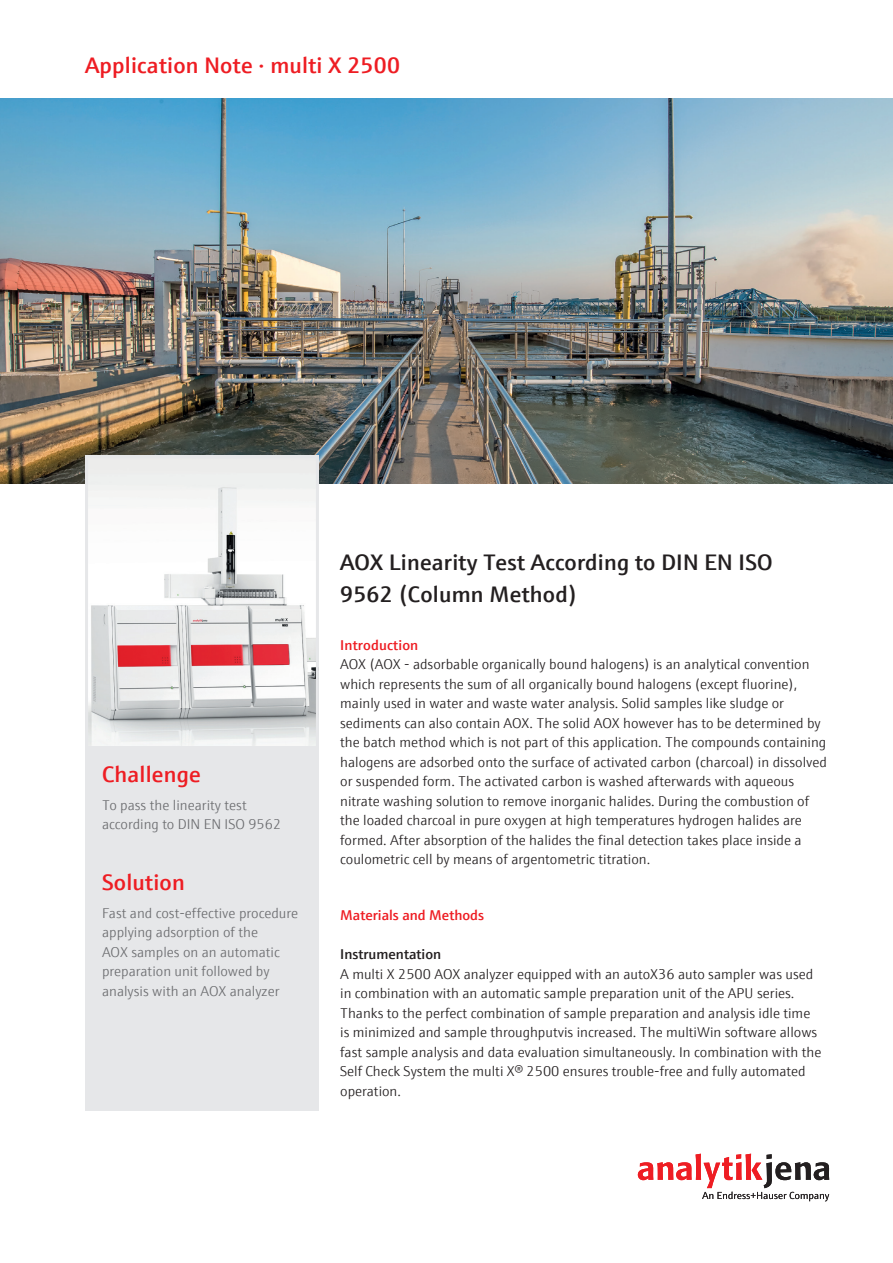
<style>
.page{position:relative;width:893px;height:1263px;background:#fff}
.page>*{position:absolute;margin:0;border:0;box-sizing:border-box;transform-origin:0 0}
.t1{font:600 22.5px/32.4px "E+H Sans";letter-spacing:.01em;color:#231f20}
.t2{font:600 22.5px "E+H Sans";letter-spacing:.01em;color:#ee1d23}
.t3{font:300 14.25px/19.5px "E+H Sans";color:#231f20}
.t4{font:300 14.25px/19.5px "E+H Sans";color:#6c6d70}
.t5{font:600 14.25px "E+H Sans";color:#ee1d23}
.t6{font:600 14.25px "E+H Sans";color:#231f20}
</style>
<div class="page">
<img style="left:0;top:99px;width:893px;height:385px">
<img style="left:89px;top:459px;width:226px;height:288px">
<div style="left:85px;top:455px;width:234px;height:299px;border:3px solid #e6e7e9"></div>
<div style="left:85px;top:747px;width:234px;height:364px;background:#e6e7e9"></div>
<svg style="left:638px;top:1154px;width:191px;height:47px"></svg>
<h1 class="t2" style="left:85px;top:48px;width:316px">Application Note · multi X 2500</h1>
<h1 class="t2" style="left:102px;top:757px;width:100px">Challenge</h1>
<p class="t4" style="left:102px;top:794px;width:181px">To pass the linearity test according to DIN EN ISO 9562</p>
<h1 class="t2" style="left:102px;top:865px;width:84px">Solution</h1>
<p class="t4" style="left:102px;top:902px;width:198px">Fast and cost-effective procedure applying adsorption of the<br>AOX samples on an automatic preparation unit followed by analysis with an AOX analyzer</p>
<h1 class="t1" style="left:340px;top:544px;width:434px">AOX Linearity Test According to DIN EN ISO<br>9562 (Column Method)</h1>
<p class="t5" style="left:340px;top:634px;width:80px">Introduction</p>
<p class="t3" style="left:340px;top:654px;width:488px">AOX (AOX - adsorbable organically bound halogens) is an analytical convention which represents the sum of all organically bound halogens (except fluorine), mainly used in water and waste water analysis. Solid samples like sludge or sediments can also contain AOX. The solid AOX however has to be determined by the batch method which is not part of this application. The compounds containing halogens are adsorbed onto the surface of activated carbon (charcoal) in dissolved or suspended form. The activated carbon is washed afterwards with aqueous nitrate washing solution to remove inorganic halides. During the combustion of the loaded charcoal in pure oxygen at high temperatures hydrogen halides are formed. After absorption of the halides the final detection takes place inside a coulometric cell by means of argentometric titration.</p>
<p class="t5" style="left:340px;top:904px;width:145px">Materials and Methods</p>
<p class="t6" style="left:340px;top:943px;width:103px">Instrumentation</p>
<p class="t3" style="left:340px;top:963px;width:483px">A multi X 2500 AOX analyzer equipped with an autoX36 auto sampler was used in combination with an automatic sample preparation unit of the APU series.<br>Thanks to the perfect combination of sample preparation and analysis idle time is minimized and sample throughputvis increased. The multiWin software allows fast sample analysis and data evaluation simultaneously. In combination with the Self Check System the multi X® 2500 ensures trouble-free and fully automated operation.</p>
</div>
